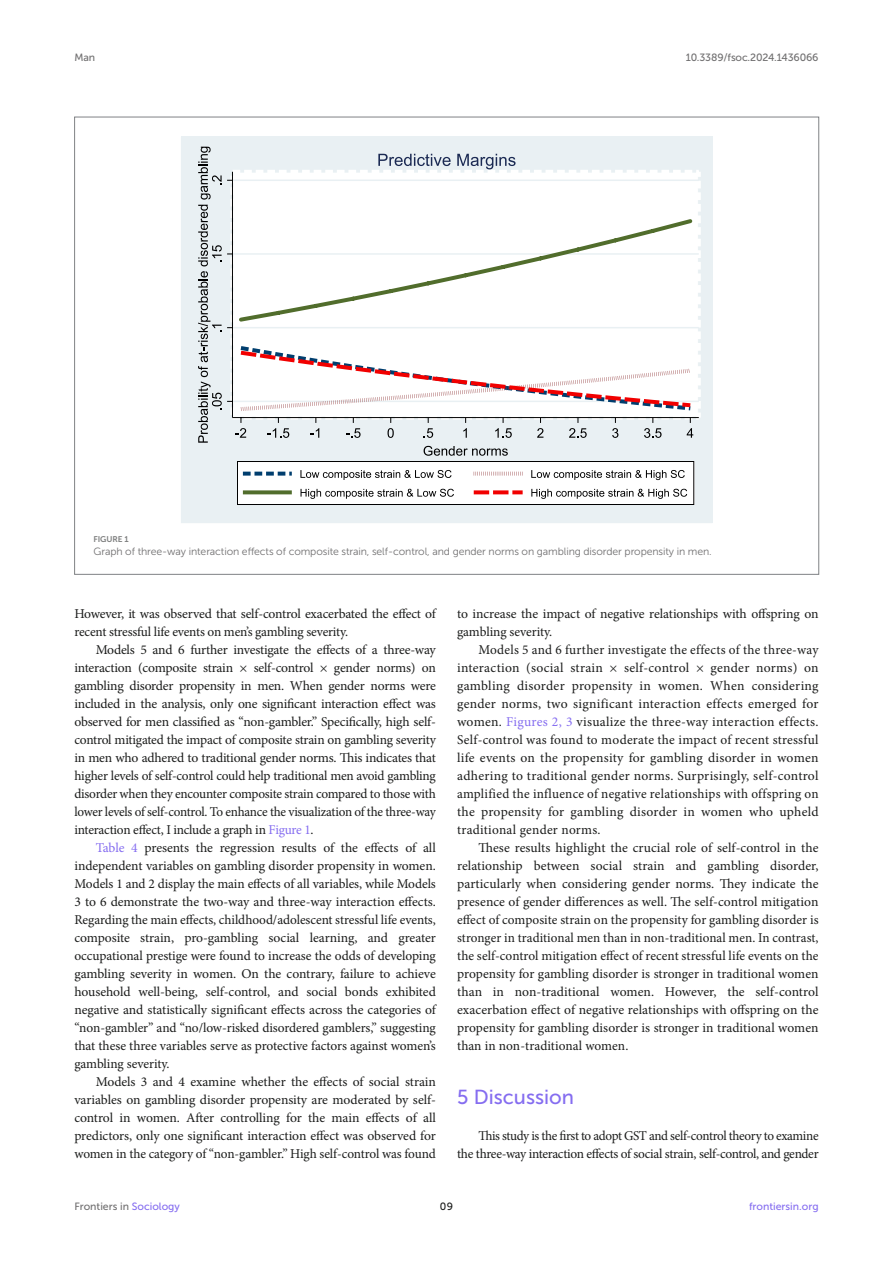
<style>
.page{position:relative;width:893px;height:1263px;background:#fff}
.page>*{position:absolute;margin:0;border:0;box-sizing:border-box;transform-origin:0 0}
.HEAD_1{font:20.25px "Museo Sans 500";color:#856df0}
.TEXT{font:13.5px/18px "Minion Pro";letter-spacing:-.01em;color:#1b1c1b;text-align:justify}
.TEXT_FLUSH{font:13.5px/18px "Minion Pro";letter-spacing:-.025em;color:#1b1c1b;text-align:right}
.FIG_LEG{font:10.5px "Museo Sans 300";letter-spacing:-.01em;color:#706f70}
.t1{font:10.5px "Museo Sans 500";letter-spacing:-.015em;color:#706f70}
.t2{font:10.5px "Museo Sans 500";color:#856df0}
.t3{font:10.5px "Museo Sans 500";color:#1b1c1b}
.FIG_HD{font:8.25px "Museo Sans 700";letter-spacing:-.01em;color:#7e7f7f}
.s1{color:#856df0}
</style>
<div class="page">
<div style="left:181px;top:137px;width:531px;height:386px;background:#e9f0f3"></div>
<div style="left:237px;top:461px;width:457px;height:44px;background:#fff"></div>
<div style="left:237px;top:461px;width:457px;height:44px;border:1px solid #000"></div>
<svg style="left:243px;top:472px;width:49px;height:4px"></svg>
<svg style="left:474px;top:472px;width:49px;height:4px"></svg>
<svg style="left:243px;top:490px;width:49px;height:4px"></svg>
<svg style="left:474px;top:490px;width:15px;height:4px"></svg>
<svg style="left:493px;top:490px;width:15px;height:4px"></svg>
<svg style="left:512px;top:490px;width:11px;height:4px"></svg>
<svg style="left:300px;top:470px;width:152px;height:10px"></svg>
<svg style="left:531px;top:470px;width:154px;height:10px"></svg>
<svg style="left:301px;top:489px;width:153px;height:10px"></svg>
<svg style="left:531px;top:489px;width:156px;height:10px"></svg>
<svg style="left:198px;top:147px;width:503px;height:309px"></svg>
<p class="t1" style="left:74px;top:51px;width:22px">Man</p>
<p class="t1" style="left:686px;top:51px;width:134px">10.3389/fsoc.2024.1436066</p>
<p class="FIG_HD" style="left:94px;top:534px;width:37px">FIGURE 1</p>
<p class="FIG_LEG" style="left:94px;top:546px;width:620px">Graph of three-way interaction effects of composite strain, self-control, and gender norms on gambling disorder propensity in men.</p>
<p class="TEXT" style="left:74px;top:605px;width:363px">However, it was observed that self-control exacerbated the effect of recent stressful life events on men’s gambling severity.</p>
<p class="TEXT" style="left:74px;top:641px;width:363px;text-indent:21px">Models 5 and 6 further investigate the effects of a three-way interaction (composite strain × self-control × gender norms) on gambling disorder propensity in men. When gender norms were included in the analysis, only one significant interaction effect was observed for men classified as “non-gambler.” Specifically, high self&shy;control mitigated the impact of composite strain on gambling severity in men who adhered to traditional gender norms. This indicates that higher levels of self-control could help traditional men avoid gambling disorder when they encounter composite strain compared to those with lower levels of self-control. To enhance the visualization of the three-way interaction effect, I include a graph in <span class="s1">Figure 1</span>.</p>
<p class="TEXT" style="left:74px;top:839px;width:363px;text-indent:21px"><span class="s1">Table 4</span> presents the regression results of the effects of all independent variables on gambling disorder propensity in women.<br>Models 1 and 2 display the main effects of all variables, while Models 3 to 6 demonstrate the two-way and three-way interaction effects.<br>Regarding the main effects, childhood/adolescent stressful life events, composite strain, pro-gambling social learning, and greater occupational prestige were found to increase the odds of developing gambling severity in women. On the contrary, failure to achieve household well-being, self-control, and social bonds exhibited negative and statistically significant effects across the categories of “non-gambler” and “no/low-risked disordered gamblers,” suggesting that these three variables serve as protective factors against women’s gambling severity.</p>
<p class="TEXT" style="left:74px;top:1073px;width:363px;text-indent:21px">Models 3 and 4 examine whether the effects of social strain variables on gambling disorder propensity are moderated by self&shy;control in women. After controlling for the main effects of all predictors, only one significant interaction effect was observed for women in the category of “non-gambler.” High self-control was found</p>
<p class="TEXT" style="left:457px;top:605px;width:363px">to increase the impact of negative relationships with offspring on gambling severity.</p>
<p class="TEXT" style="left:457px;top:641px;width:363px;text-indent:21px">Models 5 and 6 further investigate the effects of the three-way interaction (social strain × self-control × gender norms) on gambling disorder propensity in women. When considering gender norms, two significant interaction effects emerged for women. <span class="s1">Figures 2, 3</span> visualize the three-way interaction effects.<br>Self-control was found to moderate the impact of recent stressful life events on the propensity for gambling disorder in women adhering to traditional gender norms. Surprisingly, self-control amplified the influence of negative relationships with offspring on the propensity for gambling disorder in women who upheld traditional gender norms.</p>
<p class="TEXT" style="left:457px;top:839px;width:363px;text-indent:21px">These results highlight the crucial role of self-control in the relationship between social strain and gambling disorder, particularly when considering gender norms. They indicate the presence of gender differences as well. The self-control mitigation effect of composite strain on the propensity for gambling disorder is stronger in traditional men than in non-traditional men. In contrast, the self-control mitigation effect of recent stressful life events on the propensity for gambling disorder is stronger in traditional women than in non-traditional women. However, the self-control exacerbation effect of negative relationships with offspring on the propensity for gambling disorder is stronger in traditional women than in non-traditional women.</p>
<p class="HEAD_1" style="left:457px;top:1086px;width:118px">5 Discussion</p>
<p class="TEXT_FLUSH" style="left:457px;top:1127px;width:363px">This study is the first to adopt GST and self-control theory to examine<br>the three-way interaction effects of social strain, self-control, and gender</p>
<p class="t1" style="left:74px;top:1200px;width:107px">Frontiers in <span class="s1">Sociology</span></p>
<p class="t3" style="left:440px;top:1200px;width:15px">09</p>
<p class="t2" style="left:749px;top:1200px;width:71px">frontiersin.org</p>
</div>
